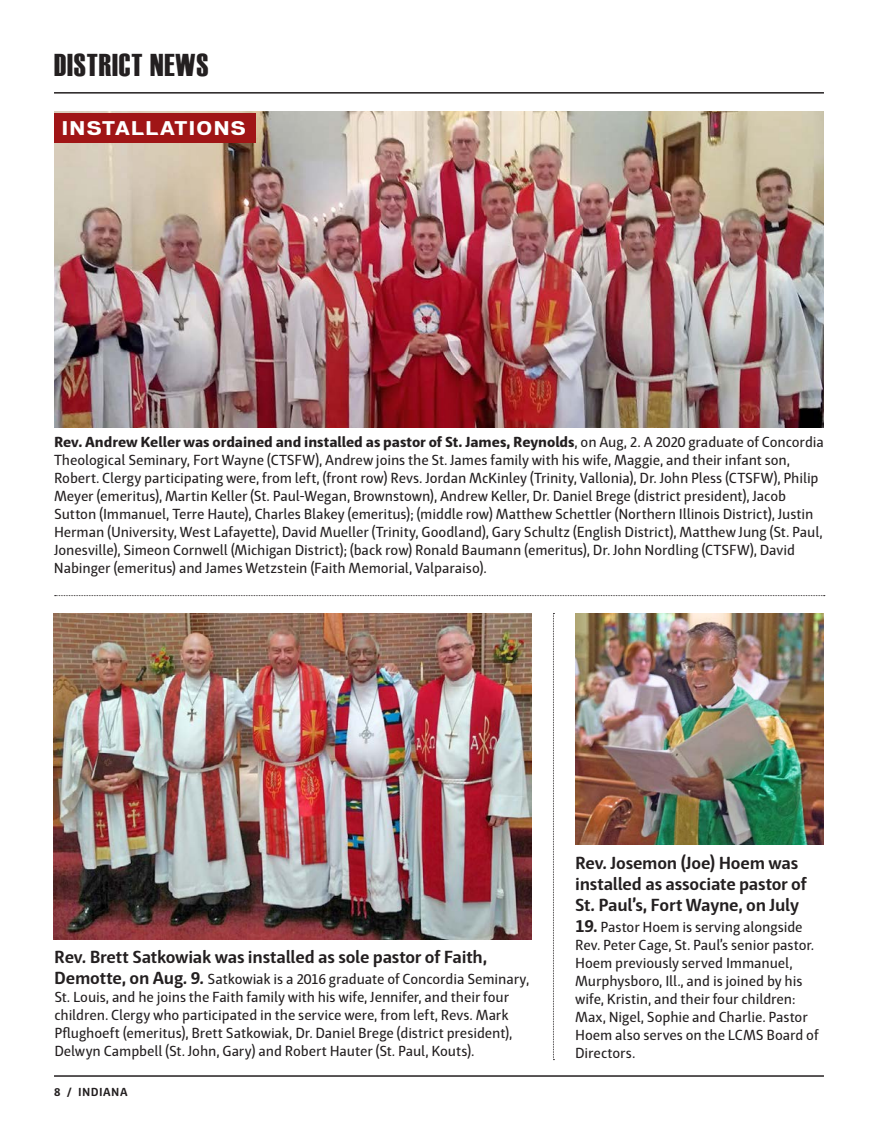
<style>
.page{position:relative;width:878px;height:1141px;background:#fff}
.page>*{position:absolute;margin:0;border:0;box-sizing:border-box;transform-origin:0 0}
.Interior_Header_Bar{font:31.5px "Haettenschweiler";letter-spacing:.03em;color:#231f20}
.Paragraph_Style_1{font:700 18px/21px "Haptic";letter-spacing:-.015em;color:#231f20}
.Submissions_Body_Tex{font:700 18px "Vonnes";letter-spacing:.075em;color:#fff}
.Paragraph_Style_1-2{font:15px/18px "Haptic";letter-spacing:-.005em;color:#231f20}
.Footer_Left{font:700 12px "Haptic";letter-spacing:.04em;color:#231f20}
.s1{font-weight:800}
.s2{font-weight:700;font-size:18px}
</style>
<div class="page">
<hr style="left:54px;top:1075px;width:770px;height:2px;background:#231f20">
<img style="left:54px;top:111px;width:770px;height:317px">
<div style="left:54px;top:113px;width:201px;height:29px;background:#a01516"></div>
<hr style="left:54px;top:92px;width:770px;height:2px;background:#231f20">
<svg style="left:55px;top:595px;width:769px;height:1px"></svg>
<img style="left:54px;top:613px;width:477px;height:327px">
<svg style="left:553px;top:613px;width:1px;height:447px"></svg>
<img style="left:575px;top:613px;width:249px;height:232px">
<p class="Interior_Header_Bar" style="left:54px;top:47px;width:156px">DISTRICT NEWS</p>
<p class="Submissions_Body_Tex" style="left:62px;top:117px;width:185px">INSTALLATIONS</p>
<p class="Paragraph_Style_1-2" style="left:54px;top:432px;width:771px"><span class="s1">Rev. Andrew Keller was ordained and installed as pastor of St. James, Reynolds</span>, on Aug, 2. A 2020 graduate of Concordia Theological Seminary, Fort Wayne (CTSFW), Andrew joins the St. James family with his wife, Maggie, and their infant son, Robert. Clergy participating were, from left, (front row) Revs. Jordan McKinley (Trinity, Vallonia), Dr. John Pless (CTSFW), Philip Meyer (emeritus), Martin Keller (St. Paul-Wegan, Brownstown), Andrew Keller, Dr. Daniel Brege (district president), Jacob Sutton (Immanuel, Terre Haute), Charles Blakey (emeritus); (middle row) Matthew Schettler (Northern Illinois District), Justin Herman (University, West Lafayette), David Mueller (Trinity, Goodland), Gary Schultz (English District), Matthew Jung (St. Paul, Jonesville), Simeon Cornwell (Michigan District); (back row) Ronald Baumann (emeritus), Dr. John Nordling (CTSFW), David Nabinger (emeritus) and James Wetzstein (Faith Memorial, Valparaiso).</p>
<p class="Paragraph_Style_1" style="left:54px;top:946px;width:434px">Rev. Brett Satkowiak was installed as sole pastor of Faith,</p>
<p class="Paragraph_Style_1-2" style="left:54px;top:970px;width:476px"><span class="s2">Demotte, on Aug. 9.</span> Satkowiak is a 2016 graduate of Concordia Seminary, St. Louis, and he joins the Faith family with his wife, Jennifer, and their four children. Clergy who participated in the service were, from left, Revs. Mark Pflughoeft (emeritus), Brett Satkowiak, Dr. Daniel Brege (district president), Delwyn Campbell (St. John, Gary) and Robert Hauter (St. Paul, Kouts).</p>
<p class="Footer_Left" style="left:54px;top:1084px;width:75px">8 / INDIANA</p>
<p class="Paragraph_Style_1" style="left:575px;top:852px;width:233px">Rev. Josemon (Joe) Hoem was installed as associate pastor of<br>St. Paul’s, Fort Wayne, on July</p>
<p class="Paragraph_Style_1-2" style="left:575px;top:918px;width:245px"><span class="s2">19.</span> Pastor Hoem is serving alongside Rev. Peter Cage, St. Paul’s senior pastor.<br>Hoem previously served Immanuel, Murphysboro, Ill., and is joined by his wife, Kristin, and their four children:<br>Max, Nigel, Sophie and Charlie. Pastor Hoem also serves on the LCMS Board of Directors.</p>
</div>
